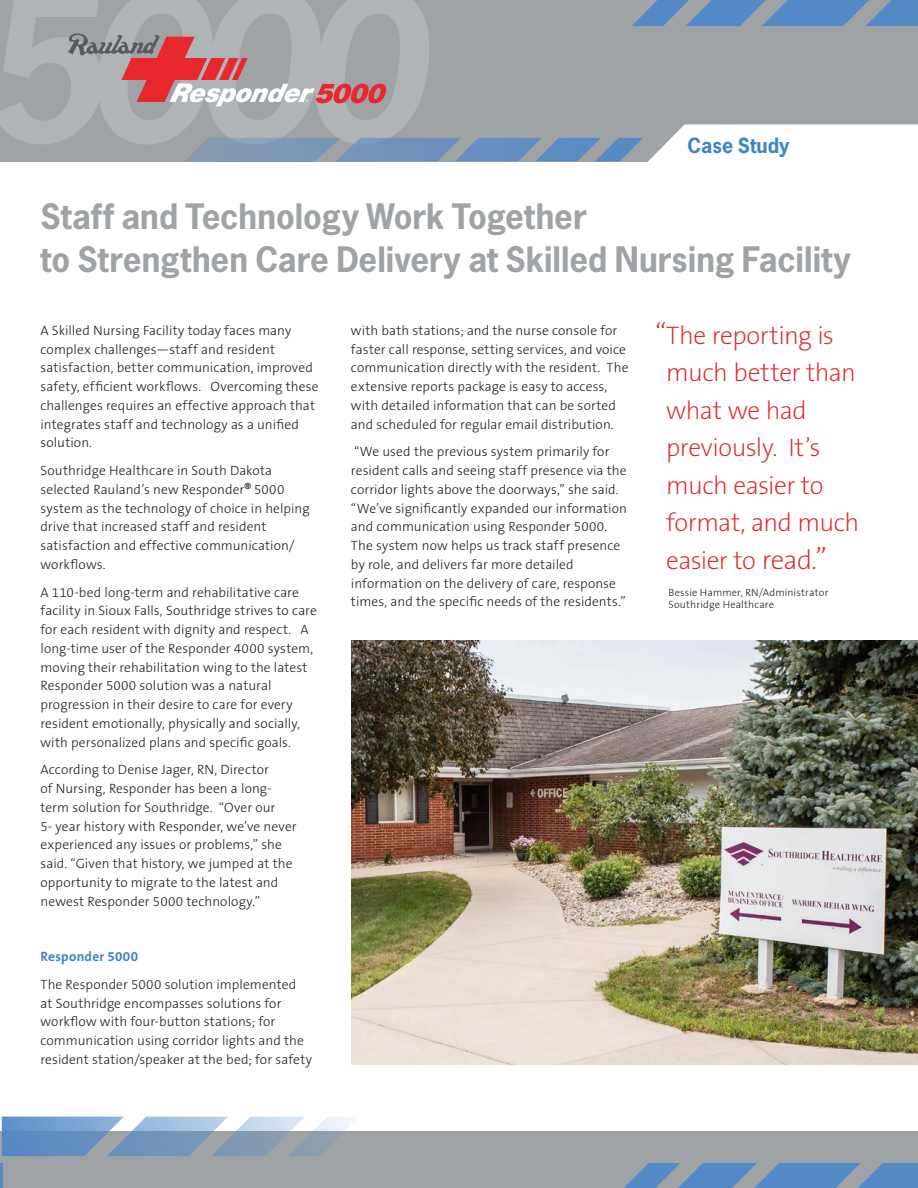
<style>
.page{position:relative;width:918px;height:1188px;background:#fff}
.page>*{position:absolute;margin:0;border:0;box-sizing:border-box;transform-origin:0 0}
.title{font:700 33px "News Gothic Std";color:#9fa3a6}
.callout{font:200 25.5px/37.5px "The Sans B2";letter-spacing:-.02em;color:#dc272d}
.subheads{font:700 19.65px "News Gothic Std";color:#3e85c5}
.body{font:300 13.5px/18.8px "The Sans B3";letter-spacing:.01em;color:#231f20}
.body-2{font:700 13.5px "The Sans B7";letter-spacing:.015em;color:#3e85c5}
.callout_names{font:300 10.5px "The Sans B3";letter-spacing:.015em;color:#231f20}
.s1{font-size:30px}
.s2{font-size:27px}
</style>
<div class="page">
<img style="left:352px;top:641px;width:566px;height:424px">
<div style="left:0;top:1131px;width:918px;height:57px;background:#9fa3a6"></div>
<div style="left:0;top:0;width:918px;height:161px;background:#9fa3a6"></div>
<svg style="left:143px;top:124px;width:775px;height:38px"></svg>
<svg style="left:68px;top:33px;width:319px;height:73px"></svg>
<svg style="left:632px;top:0;width:286px;height:26px"></svg>
<svg style="left:0;top:1164px;width:2px;height:24px"></svg>
<svg style="left:2px;top:1117px;width:351px;height:39px"></svg>
<svg style="left:624px;top:1164px;width:294px;height:24px"></svg>
<p class="subheads" style="left:688px;top:133px;width:104px">Case Study</p>
<p class="title" style="left:40px;top:195px;width:548px">Staff and Technology Work Together</p>
<p class="title" style="left:40px;top:237px;width:812px">to Strengthen Care Delivery at Skilled Nursing Facility</p>
<p class="body" style="left:40px;top:321px;width:279px">A Skilled Nursing Facility today faces many complex challenges—staff and resident satisfaction, better communication, improved safety, efficient workflows. Overcoming these challenges requires an effective approach that integrates staff and technology as a unified solution.</p>
<p class="body" style="left:40px;top:462px;width:271px">Southridge Healthcare in South Dakota selected Rauland’s new Responder<sup>®</sup> 5000 system as the technology of choice in helping drive that increased staff and resident satisfaction and effective communication/ workflows.</p>
<p class="body" style="left:40px;top:583px;width:278px">A 110-bed long-term and rehabilitative care facility in Sioux Falls, Southridge strives to care for each resident with dignity and respect. A long-time user of the Responder 4000 system, moving their rehabilitation wing to the latest Responder 5000 solution was a natural progression in their desire to care for every resident emotionally, physically and socially, with personalized plans and specific goals.</p>
<p class="body" style="left:40px;top:761px;width:258px">According to Denise Jager, RN, Director<br>of Nursing, Responder has been a long&shy;term solution for Southridge. “Over our<br>5- year history with Responder, we’ve never experienced any issues or problems,” she said. “Given that history, we jumped at the opportunity to migrate to the latest and newest Responder 5000 technology.”</p>
<p class="body-2" style="left:40px;top:949px;width:99px">Responder 5000</p>
<p class="body" style="left:40px;top:975px;width:273px">The Responder 5000 solution implemented<br>at Southridge encompasses solutions for workflow with four-button stations; for communication using corridor lights and the resident station/speaker at the bed; for safety</p>
<p class="body" style="left:351px;top:321px;width:279px">with bath stations; and the nurse console for faster call response, setting services, and voice communication directly with the resident. The extensive reports package is easy to access, with detailed information that can be sorted and scheduled for regular email distribution.</p>
<p class="body" style="left:351px;top:443px;width:278px">“We used the previous system primarily for resident calls and seeing staff presence via the corridor lights above the doorways,” she said. “We’ve significantly expanded our information and communication using Responder 5000.<br>The system now helps us track staff presence by role, and delivers far more detailed information on the delivery of care, response times, and the specific needs of the residents.”</p>
<p class="callout" style="left:666px;top:317px;width:195px;text-indent:-11px"><span class="s1">“</span>The reporting is much better than what we had previously. It’s much easier to format, and much easier to <span class="s2">read.</span><span class="s1">”</span></p>
<p class="callout_names" style="left:669px;top:587px;width:161px">Bessie Hammer, RN/Administrator</p>
<p class="callout_names" style="left:669px;top:599px;width:107px">Southridge Healthcare</p>
</div>
